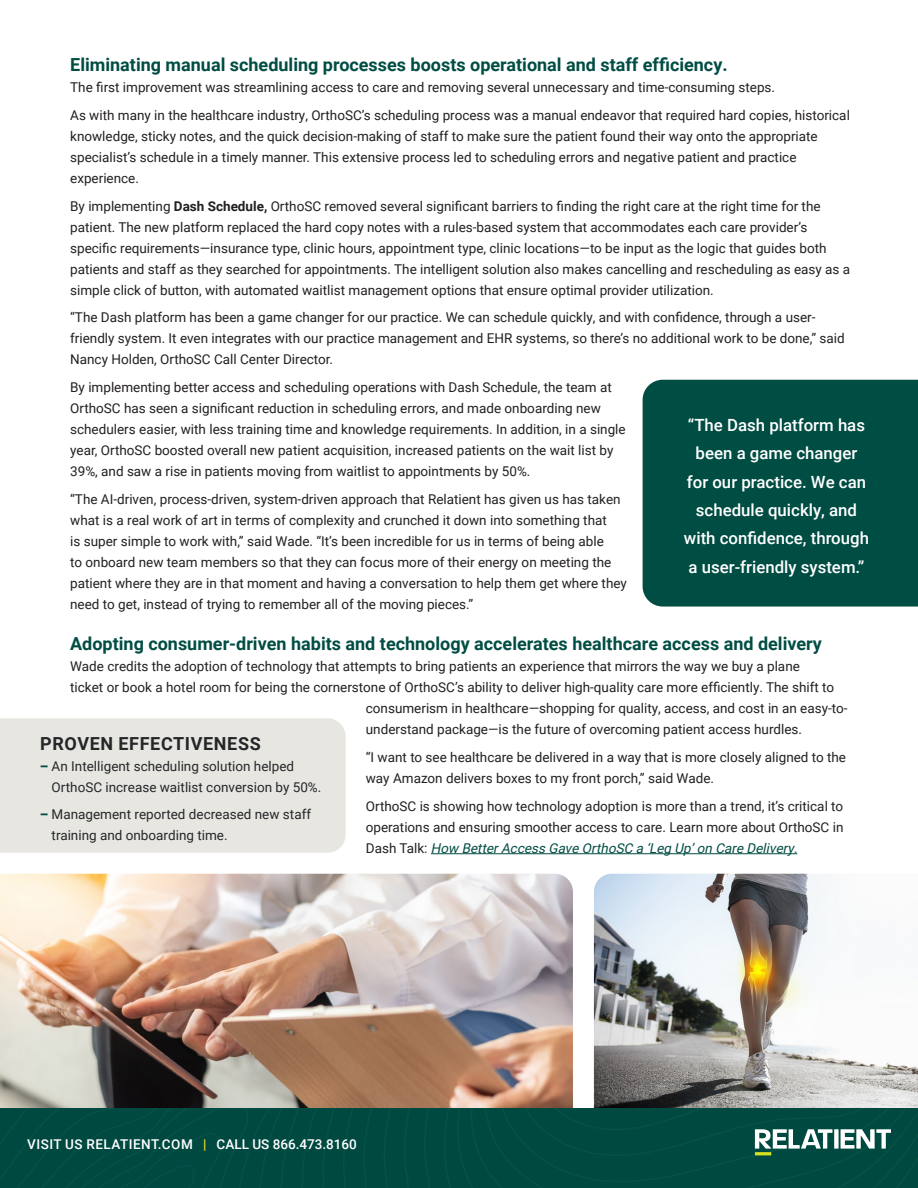
<style>
.page{position:relative;width:918px;height:1188px;background:#fff}
.page>*{position:absolute;margin:0;border:0;box-sizing:border-box;transform-origin:0 0}
.Body_Header{font:700 18px "Roboto";color:#004d43}
.Body_Header-2{font:700 18px "Roboto";letter-spacing:.035em;color:#242729}
.Paragraph_Style_2{font:500 16.8px/28.3px "Roboto";color:#fff;text-align:center}
.Body_Copy{font:13.5px/21px "Roboto";color:#231f20}
.Body_Copy-2{font:13.5px/21px "Roboto";color:#242729}
.Body_Copy-3{font:500 13.5px "Roboto";letter-spacing:.035em;color:#fff}
.s1{font-weight:700}
.s2{font-style:italic;color:#004d43}
.s3{font-weight:900;color:#004d43}
.s4{color:#ede52a}
</style>
<div class="page">
<img style="left:0;top:874px;width:573px;height:234px">
<img style="left:594px;top:874px;width:324px;height:234px">
<hr style="left:431px;top:853px;width:366px;height:1px;background:#004d43">
<div style="left:0;top:1108px;width:918px;height:80px;background:#004940"></div>
<hr style="left:755px;top:1152px;width:16px;height:3px;background:#d9e01f">
<div style="left:0;top:718px;width:346px;height:135px;background:#e8e6e1"></div>
<div style="left:643px;top:380px;width:275px;height:227px;background:#004d43"></div>
<p class="Body_Header" style="left:70px;top:52px;width:659px">Eliminating manual scheduling processes boosts operational and staff efficiency.</p>
<p class="Body_Copy" style="left:70px;top:76px;width:706px">The first improvement was streamlining access to care and removing several unnecessary and time-consuming steps.</p>
<p class="Body_Copy" style="left:70px;top:104px;width:781px">As with many in the healthcare industry, OrthoSC’s scheduling process was a manual endeavor that required hard copies, historical knowledge, sticky notes, and the quick decision-making of staff to make sure the patient found their way onto the appropriate specialist’s schedule in a timely manner. This extensive process led to scheduling errors and negative patient and practice experience.</p>
<p class="Body_Copy" style="left:70px;top:195px;width:782px">By implementing <span class="s1">Dash Schedule,</span> OrthoSC removed several significant barriers to finding the right care at the right time for the patient. The new platform replaced the hard copy notes with a rules-based system that accommodates each care provider’s specific requirements—insurance type, clinic hours, appointment type, clinic locations—to be input as the logic that guides both patients and staff as they searched for appointments. The intelligent solution also makes cancelling and rescheduling as easy as a simple click of button, with automated waitlist management options that ensure optimal provider utilization.</p>
<p class="Body_Copy" style="left:70px;top:307px;width:776px">“The Dash platform has been a game changer for our practice. We can schedule quickly, and with confidence, through a user&shy;friendly system. It even integrates with our practice management and EHR systems, so there’s no additional work to be done,” said<br>Nancy Holden, OrthoSC Call Center Director.</p>
<p class="Body_Copy" style="left:70px;top:376px;width:557px">By implementing better access and scheduling operations with Dash Schedule, the team at OrthoSC has seen a significant reduction in scheduling errors, and made onboarding new schedulers easier, with less training time and knowledge requirements. In addition, in a single year, OrthoSC boosted overall new patient acquisition, increased patients on the wait list by 39%, and saw a rise in patients moving from waitlist to appointments by 50%.</p>
<p class="Body_Copy" style="left:70px;top:488px;width:558px">“The AI-driven, process-driven, system-driven approach that Relatient has given us has taken what is a real work of art in terms of complexity and crunched it down into something that<br>is super simple to work with,” said Wade. “It’s been incredible for us in terms of being able<br>to onboard new team members so that they can focus more of their energy on meeting the patient where they are in that moment and having a conversation to help them get where they need to get, instead of trying to remember all of the moving pieces.”</p>
<p class="Body_Header" style="left:70px;top:631px;width:753px">Adopting consumer-driven habits and technology accelerates healthcare access and delivery</p>
<p class="Body_Copy" style="left:70px;top:655px;width:731px">Wade credits the adoption of technology that attempts to bring patients an experience that mirrors the way we buy a plane</p>
<p class="Body_Copy" style="left:70px;top:676px;width:765px">ticket or book a hotel room for being the cornerstone of OrthoSC’s ability to deliver high-quality care more efficiently. The shift to</p>
<p class="Body_Copy" style="left:366px;top:697px;width:483px">consumerism in healthcare—shopping for quality, access, and cost in an easy-to-</p>
<p class="Body_Copy" style="left:366px;top:718px;width:438px">understand package—is the future of overcoming patient access hurdles.</p>
<p class="Body_Copy" style="left:366px;top:746px;width:482px">“I want to see healthcare be delivered in a way that is more closely aligned to the way Amazon delivers boxes to my front porch,” said Wade.</p>
<p class="Body_Copy" style="left:366px;top:795px;width:479px;text-align:justify">OrthoSC is showing how technology adoption is more than a trend, it’s critical to operations and ensuring smoother access to care. Learn more about OrthoSC in D a s h T a l k : <span class="s2">How BetterAccess Gave OrthoSC a ‘Leg Up’on Care Delivery.</span></p>
<p class="Paragraph_Style_2" style="left:684px;top:410px;width:187px">“The Dash platform has been a game changer for our practice. We can schedule quickly, and with confidence, through a user-friendly system.”</p>
<p class="Body_Header-2" style="left:40px;top:731px;width:222px">PROVEN EFFECTIVENESS</p>
<p class="Body_Copy-2" style="left:52px;top:755px;width:271px;text-indent:-12px"><span class="s3">–</span> An Intelligent scheduling solution helped<br>OrthoSC increase waitlist conversion by 50%.</p>
<p class="Body_Copy-2" style="left:52px;top:804px;width:261px;text-indent:-12px"><span class="s3">–</span> Management reported decreased new staff training and onboarding time.</p>
<p class="Body_Copy-3" style="left:27px;top:1134px;width:331px">VISIT US RELATIENT.COM <span class="s4">|</span> CALL US 866.473.8160</p>
</div>
